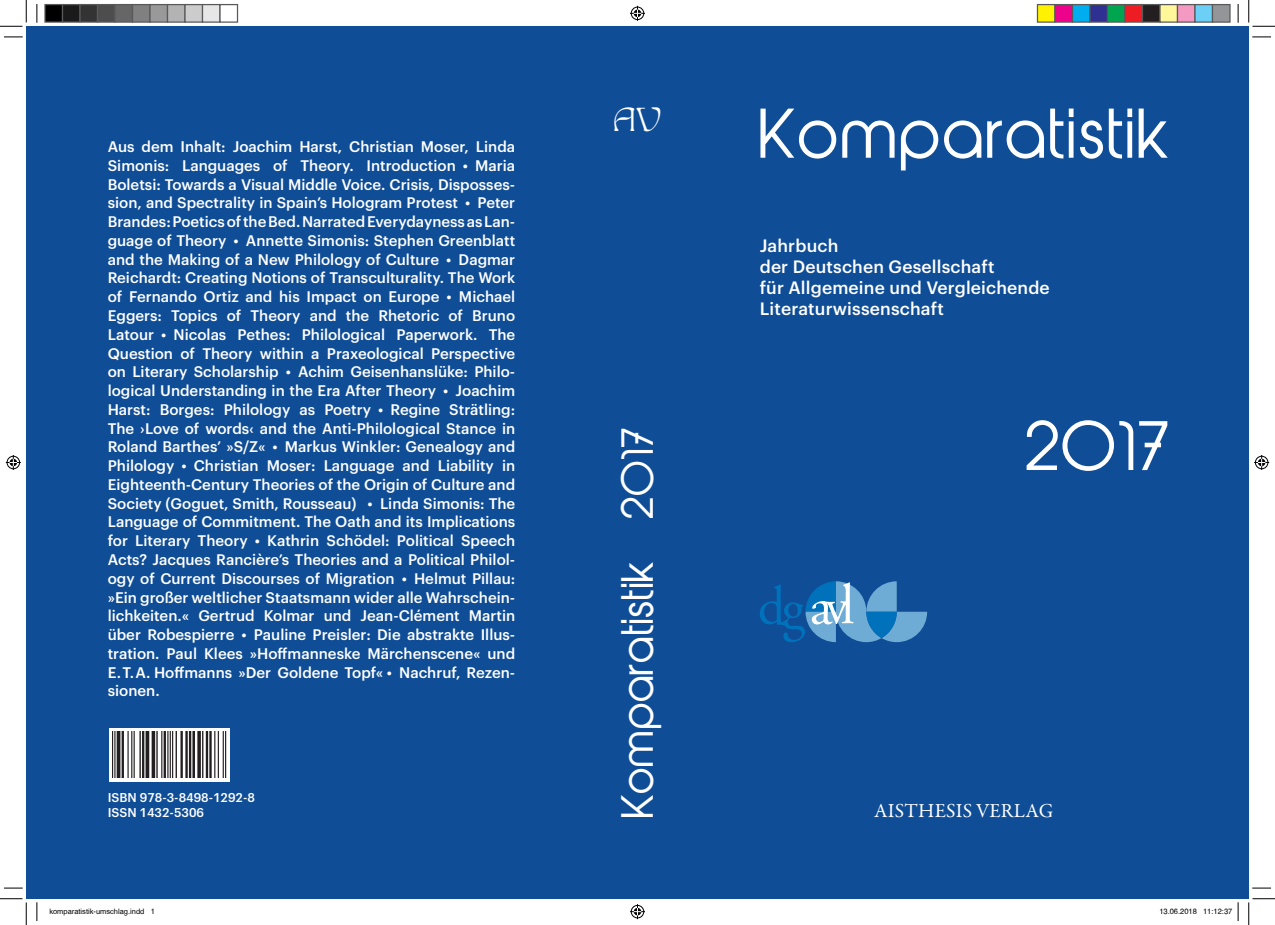
<style>
.page{position:relative;width:1275px;height:925px;background:#fff}
.page>*{position:absolute;margin:0;border:0;box-sizing:border-box;transform-origin:0 0}
.t1{font:63.75px "Abeatby Kai";letter-spacing:.015em;color:#fff}
.t2{font:41.25px "Abeatby Kai";color:#fff}
.t3{font:27.5px "Edda Filled";color:#fff}
.t4{font:20px "Garamond Premr Pro";letter-spacing:.01em;color:#fff}
.t5{font:500 17.5px/21px "Graphik";letter-spacing:.01em;color:#fff}
.t6{font:500 15px/18.8px "Graphik";color:#fff;text-align:justify}
.t7{font:500 12.5px/15px "Graphik";color:#fff}
.t8{font:7.5px "Helvetica";color:#000}
</style>
<div class="page">
<div style="left:26px;top:26px;width:1223px;height:872px;background:#0f4d96"></div>
<div style="left:109px;top:728px;width:120px;height:53px;background:#fff"></div>
<svg style="left:760px;top:581px;width:167px;height:61px"></svg>
<img style="left:112px;top:731px;width:115px;height:46px">
<svg style="left:4px;top:36px;width:19px;height:2px"></svg>
<svg style="left:1252px;top:36px;width:19px;height:2px"></svg>
<svg style="left:4px;top:887px;width:19px;height:1px"></svg>
<svg style="left:1252px;top:887px;width:19px;height:1px"></svg>
<svg style="left:36px;top:4px;width:2px;height:19px"></svg>
<svg style="left:36px;top:902px;width:2px;height:18px"></svg>
<svg style="left:1237px;top:4px;width:2px;height:19px"></svg>
<svg style="left:0;top:0;width:27px;height:27px"></svg>
<svg style="left:0;top:898px;width:27px;height:26px"></svg>
<svg style="left:1248px;top:0;width:27px;height:27px"></svg>
<svg style="left:1248px;top:898px;width:27px;height:26px"></svg>
<svg style="left:630px;top:6px;width:15px;height:15px"></svg>
<svg style="left:630px;top:904px;width:15px;height:14px"></svg>
<svg style="left:6px;top:455px;width:15px;height:15px"></svg>
<svg style="left:1254px;top:455px;width:15px;height:15px"></svg>
<div style="left:45px;top:5px;width:18px;height:17px;background:#000"></div>
<div style="left:44px;top:4px;width:19px;height:19px;border:1px solid #595959"></div>
<div style="left:63px;top:5px;width:17px;height:17px;background:#1a1a1a"></div>
<div style="left:62px;top:4px;width:19px;height:19px;border:1px solid #595959"></div>
<div style="left:80px;top:5px;width:18px;height:17px;background:#333"></div>
<div style="left:79px;top:4px;width:19px;height:19px;border:1px solid #595959"></div>
<div style="left:98px;top:5px;width:17px;height:17px;background:#4d4d4d"></div>
<div style="left:97px;top:4px;width:19px;height:19px;border:1px solid #595959"></div>
<div style="left:115px;top:5px;width:18px;height:17px;background:#666"></div>
<div style="left:114px;top:4px;width:19px;height:19px;border:1px solid #595959"></div>
<div style="left:133px;top:5px;width:17px;height:17px;background:#808080"></div>
<div style="left:132px;top:4px;width:19px;height:19px;border:1px solid #595959"></div>
<div style="left:150px;top:5px;width:18px;height:17px;background:#999"></div>
<div style="left:149px;top:4px;width:19px;height:19px;border:1px solid #595959"></div>
<div style="left:168px;top:5px;width:17px;height:17px;background:#b3b3b3"></div>
<div style="left:167px;top:4px;width:19px;height:19px;border:1px solid #595959"></div>
<div style="left:185px;top:5px;width:18px;height:17px;background:#ccc"></div>
<div style="left:184px;top:4px;width:19px;height:19px;border:1px solid #595959"></div>
<div style="left:203px;top:5px;width:17px;height:17px;background:#e6e6e6"></div>
<div style="left:202px;top:4px;width:19px;height:19px;border:1px solid #595959"></div>
<div style="left:219px;top:4px;width:19px;height:19px;border:1px solid #595959"></div>
<div style="left:1037px;top:5px;width:18px;height:17px;background:#fff101"></div>
<div style="left:1037px;top:4px;width:19px;height:19px;border:1px solid #595959"></div>
<div style="left:1055px;top:5px;width:17px;height:17px;background:#ed028c"></div>
<div style="left:1054px;top:4px;width:19px;height:19px;border:1px solid #595959"></div>
<div style="left:1072px;top:5px;width:18px;height:17px;background:#00aeef"></div>
<div style="left:1072px;top:4px;width:19px;height:19px;border:1px solid #595959"></div>
<div style="left:1090px;top:5px;width:17px;height:17px;background:#2e3092"></div>
<div style="left:1089px;top:4px;width:19px;height:19px;border:1px solid #595959"></div>
<div style="left:1107px;top:5px;width:18px;height:17px;background:#00a54f"></div>
<div style="left:1107px;top:4px;width:19px;height:19px;border:1px solid #595959"></div>
<div style="left:1125px;top:5px;width:17px;height:17px;background:#ee1d23"></div>
<div style="left:1124px;top:4px;width:19px;height:19px;border:1px solid #595959"></div>
<div style="left:1142px;top:5px;width:18px;height:17px;background:#231f20"></div>
<div style="left:1142px;top:4px;width:19px;height:19px;border:1px solid #595959"></div>
<div style="left:1160px;top:5px;width:17px;height:17px;background:#fff79a"></div>
<div style="left:1159px;top:4px;width:19px;height:19px;border:1px solid #595959"></div>
<div style="left:1177px;top:5px;width:18px;height:17px;background:#f499c2"></div>
<div style="left:1177px;top:4px;width:19px;height:19px;border:1px solid #595959"></div>
<div style="left:1195px;top:5px;width:17px;height:17px;background:#6bcff6"></div>
<div style="left:1194px;top:4px;width:19px;height:19px;border:1px solid #595959"></div>
<div style="left:1212px;top:5px;width:18px;height:17px;background:#939598"></div>
<div style="left:1212px;top:4px;width:19px;height:19px;border:1px solid #595959"></div>
<svg style="left:1237px;top:902px;width:2px;height:18px"></svg>
<p class="t6" style="left:108px;top:136px;width:409px">Aus dem Inhalt: Joachim Harst, Christian Moser, Linda Simonis: Languages of Theory. Introduction • Maria Boletsi: Towards a Visual Middle Voice. Crisis, Disposses&shy;sion, and Spectrality in Spain’s Hologram Protest • Peter Brandes: Poetics of the Bed. Narrated Everydayness as Lan&shy;guage of Theory • Annette Simonis: Stephen Greenblatt and the Making of a New Philology of Culture • Dagmar Reichardt: Creating Notions of Transculturality. The Work of Fernando Ortiz and his Impact on Europe • Michael Eggers: Topics of Theory and the Rhetoric of Bruno Latour • Nicolas Pethes: Philological Paperwork. The Question of Theory within a Praxeological Perspective on Literary Scholarship • Achim Geisenhanslüke: Philo&shy;logical Understanding in the Era After Theory • Joachim Harst: Borges: Philology as Poetry • Regine Strätling:<br>The ›Love of words‹ and the Anti-Philological Stance in Roland Barthes’ »S/Z« • Markus Winkler: Genealogy and Philology • Christian Moser: Language and Liability in Eighteenth-Century Theories of the Origin of Culture and Society (Goguet, Smith, Rousseau) • Linda Simonis: The Language of Commitment. The Oath and its Implications for Literary Theory • Kathrin Schödel: Political Speech Acts? Jacques Rancière’s Theories and a Political Philol&shy;ogy of Current Discourses of Migration • Helmut Pillau: »Ein großer weltlicher Staatsmann wider alle Wahrschein&shy;lichkeiten.« Gertrud Kolmar und Jean-Clément Martin über Robespierre • Pauline Preisler: Die abstrakte Illus&shy;tration. Paul Klees »Hoffmanneske Märchenscene« und E. T. A. Hoffmanns »Der Goldene Topf« • Nachruf, Rezen&shy;sionen.</p>
<p class="t7" style="left:108px;top:788px;width:149px">ISBN 978-3-8498-1292-8<br>ISSN 1432-5306</p>
<p class="t3" style="left:612px;top:106px;width:52px">AV</p>
<p class="t2" style="left:621px;top:816px;width:392px;rotate:-90deg">Komparatistik 2017</p>
<p class="t1" style="left:760px;top:108px;width:412px">Komparatistik</p>
<p class="t5" style="left:760px;top:234px;width:292px">Jahrbuch<br>der Deutschen Gesellschaft<br>für Allgemeine und Vergleichende<br>Literaturwissenschaft</p>
<p class="t1" style="left:1027px;top:420px;width:146px">2017</p>
<p class="t4" style="left:874px;top:798px;width:180px">AISTHESIS VERLAG</p>
<p class="t8" style="left:49px;top:906px;width:107px">komparatistik-umschlag.indd 1</p>
<p class="t8" style="left:1159px;top:906px;width:74px">13.06.2018 11:12:37</p>
</div>
